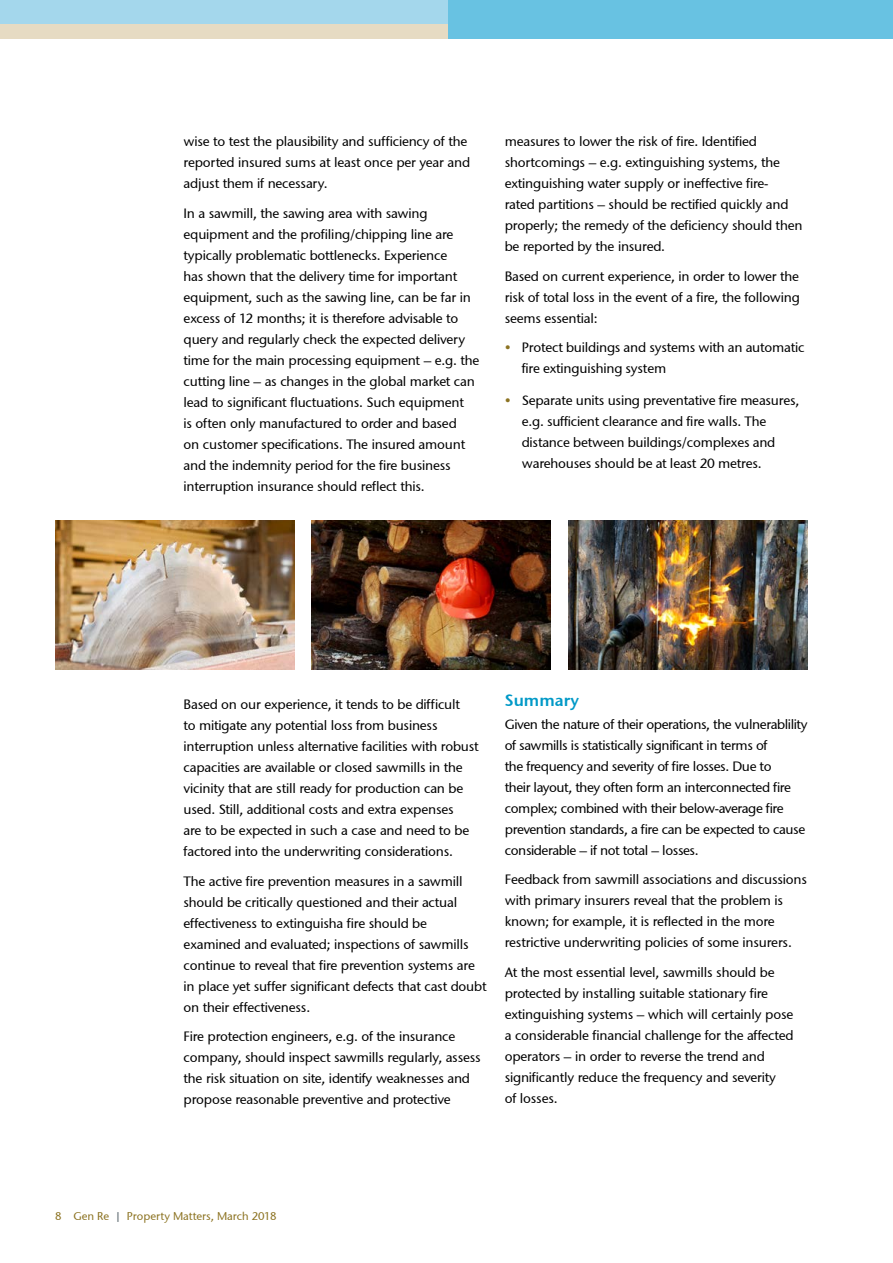
<style>
.page{position:relative;width:893px;height:1263px;background:#fff}
.page>*{position:absolute;margin:0;border:0;box-sizing:border-box;transform-origin:0 0}
.t1{font:600 16.5px "Stone Sans GC Re";color:#0099c7}
.t2{font:13.5px/21px "Stone Sans GC Re";letter-spacing:-.015em;color:#000}
.t3{font:11.25px "Stone Sans GC Re";color:#8c7322}
.s1{color:#8c7322}
.s2{color:#5d6970}
</style>
<div class="page">
<div style="left:0;top:0;width:893px;height:38px;background:#e6dbc3"></div>
<div style="left:0;top:0;width:893px;height:23px;background:#a4d7ec"></div>
<div style="left:448px;top:0;width:445px;height:38px;background:#68c2e2"></div>
<img style="left:55px;top:520px;width:240px;height:149px">
<img style="left:312px;top:520px;width:239px;height:149px">
<img style="left:568px;top:520px;width:240px;height:149px">
<p class="t2" style="left:184px;top:131px;width:288px">wise to test the plausibility and sufficiency of the reported insured sums at least once per year and adjust them if necessary.</p>
<p class="t2" style="left:184px;top:202px;width:297px">In a sawmill, the sawing area with sawing equipment and the profiling/chipping line are typically problematic bottlenecks. Experience<br>has shown that the delivery time for important equipment, such as the sawing line, can be far in excess of 12 months; it is therefore advisable to query and regularly check the expected delivery time for the main processing equipment – e.g. the cutting line – as changes in the global market can lead to significant fluctuations. Such equipment<br>is often only manufactured to order and based<br>on customer specifications. The insured amount and the indemnity period for the fire business interruption insurance should reflect this.</p>
<p class="t2" style="left:505px;top:131px;width:299px">measures to lower the risk of fire. Identified shortcomings – e.g. extinguishing systems, the extinguishing water supply or ineffective fire-<br>rated partitions – should be rectified quickly and properly; the remedy of the deficiency should then be reported by the insured.</p>
<p class="t2" style="left:505px;top:265px;width:297px;text-align:justify">Based on current experience, in order to lower the risk of total loss in the event of a fire, the following seems essential:</p>
<p class="t2" style="left:522px;top:337px;width:284px;text-indent:-17px"><span class="s1">•</span> Protect buildings and systems with an automatic fire extinguishing system</p>
<p class="t2" style="left:522px;top:390px;width:279px;text-indent:-17px"><span class="s1">•</span> Separate units using preventative fire measures, e.g. sufficient clearance and fire walls. The distance between buildings/complexes and warehouses should be at least 20 metres.</p>
<p class="t2" style="left:184px;top:694px;width:297px">Based on our experience, it tends to be difficult<br>to mitigate any potential loss from business interruption unless alternative facilities with robust capacities are available or closed sawmills in the vicinity that are still ready for production can be used. Still, additional costs and extra expenses<br>are to be expected in such a case and need to be factored into the underwriting considerations.</p>
<p class="t2" style="left:184px;top:870px;width:305px">The active fire prevention measures in a sawmill should be critically questioned and their actual effectiveness to extinguisha fire should be examined and evaluated; inspections of sawmills continue to reveal that fire prevention systems are in place yet suffer significant defects that cast doubt on their effectiveness.</p>
<p class="t2" style="left:184px;top:1026px;width:299px">Fire protection engineers, e.g. of the insurance company, should inspect sawmills regularly, assess the risk situation on site, identify weaknesses and propose reasonable preventive and protective</p>
<p class="t1" style="left:505px;top:689px;width:76px">Summary</p>
<p class="t2" style="left:505px;top:713px;width:304px">Given the nature of their operations, the vulnerablility of sawmills is statistically significant in terms of<br>the frequency and severity of fire losses. Due to<br>their layout, they often form an interconnected fire complex; combined with their below-average fire prevention standards, a fire can be expected to cause considerable – if not total – losses.</p>
<p class="t2" style="left:505px;top:869px;width:304px">Feedback from sawmill associations and discussions with primary insurers reveal that the problem is known; for example, it is reflected in the more restrictive underwriting policies of some insurers.</p>
<p class="t2" style="left:505px;top:961px;width:290px">At the most essential level, sawmills should be protected by installing suitable stationary fire extinguishing systems – which will certainly pose a considerable financial challenge for the affected operators – in order to reverse the trend and significantly reduce the frequency and severity<br>of losses.</p>
<p class="t3" style="left:55px;top:1209px;width:223px">8 Gen Re <span class="s2">|</span> Property Matters, March 2018</p>
</div>
